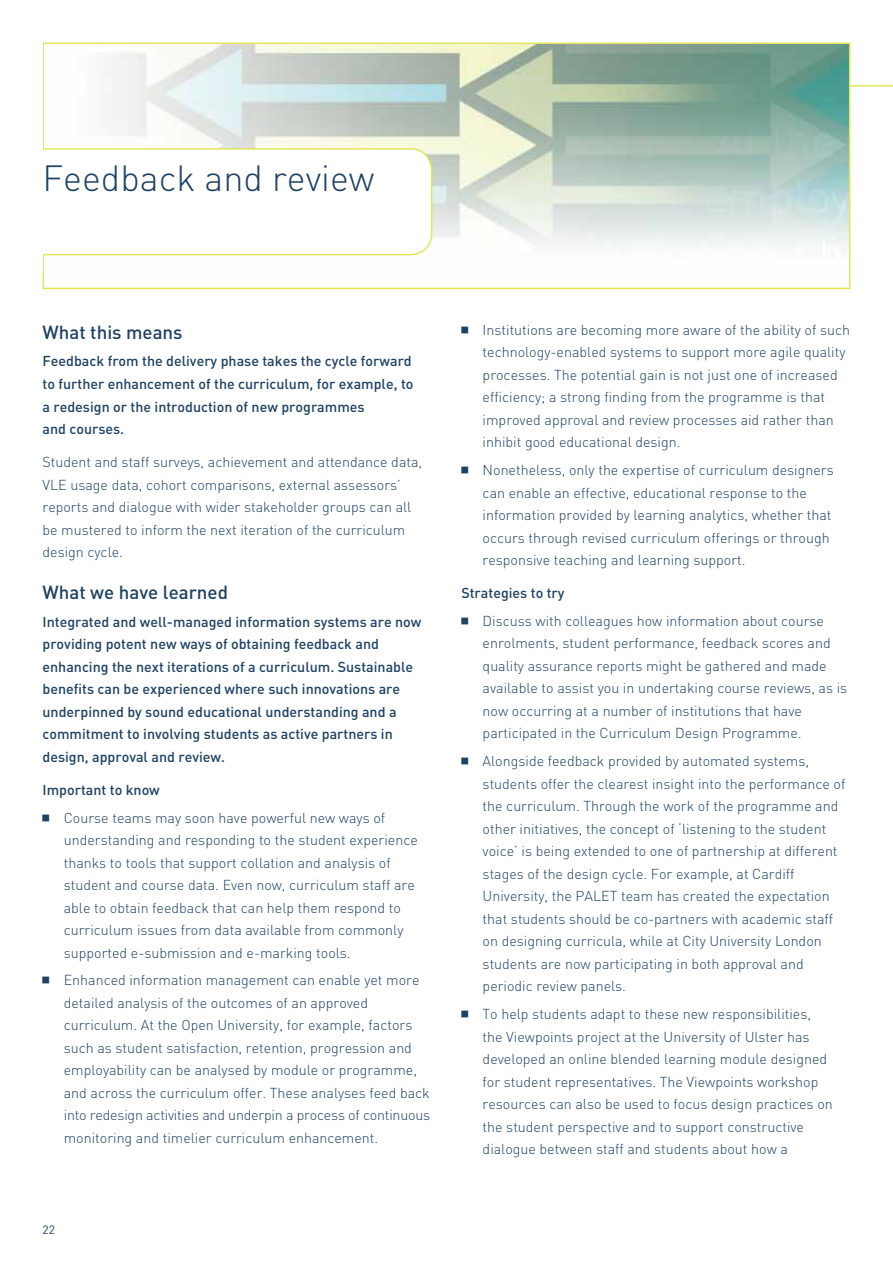
<style>
.page{position:relative;width:893px;height:1263px;background:#fff}
.page>*{position:absolute;margin:0;border:0;box-sizing:border-box;transform-origin:0 0}
.t1{font:300 36px "JISC";color:#1e4164}
.t2{font:500 18.75px "JISC";color:#1e4164}
.t3{font:300 14.25px/22.5px "JISC";color:#1e4164}
.t4{font:500 14.25px/22.5px "JISC";color:#1e4164}
.t5{font:12px "JISC";color:#1e4164}
</style>
<div class="page">
<svg style="left:850px;top:84px;width:43px;height:110px"></svg>
<img style="left:46px;top:46px;width:801px;height:210px">
<div style="left:43px;top:43px;width:807px;height:246px;border:2px solid #e3e65b"></div>
<div style="left:22px;top:149px;width:410px;height:106px;background:#fff;border-radius:21px"></div>
<div style="left:21px;top:148px;width:411px;height:107px;border:2px solid #e3e65b;border-radius:21px"></div>
<div style="left:0;top:43px;width:43px;height:230px;background:#fff"></div>
<h1 class="t1" style="left:43px;top:155px;width:333px">Feedback and review</h1>
<h2 class="t2" style="left:43px;top:320px;width:142px">What this means</h2>
<p class="t4" style="left:43px;top:350px;width:373px">Feedback from the delivery phase takes the cycle forward to further enhancement of the curriculum, for example, to a redesign or the introduction of new programmes<br>and courses.</p>
<p class="t3" style="left:43px;top:451px;width:381px">Student and staff surveys, achievement and attendance data, VLE usage data, cohort comparisons, external assessors’ reports and dialogue with wider stakeholder groups can all be mustered to inform the next iteration of the curriculum design cycle.</p>
<h2 class="t2" style="left:43px;top:580px;width:187px">What we have learned</h2>
<p class="t4" style="left:43px;top:610px;width:380px">Integrated and well-managed information systems are now providing potent new ways of obtaining feedback and enhancing the next iterations of a curriculum. Sustainable benefits can be experienced where such innovations are underpinned by sound educational understanding and a commitment to involving students as active partners in design, approval and review.</p>
<p class="t4" style="left:43px;top:778px;width:119px">Important to know</p>
<p class="t3" style="left:64px;top:806px;width:356px">Course teams may soon have powerful new ways of understanding and responding to the student experience thanks to tools that support collation and analysis of student and course data. Even now, curriculum staff are able to obtain feedback that can help them respond to curriculum issues from data available from commonly supported e-submission and e-marking tools.</p>
<p class="t3" style="left:64px;top:969px;width:368px">Enhanced information management can enable yet more detailed analysis of the outcomes of an approved curriculum. At the Open University, for example, factors such as student satisfaction, retention, progression and employability can be analysed by module or programme, and across the curriculum offer. These analyses feed back into redesign activities and underpin a process of continuous monitoring and timelier curriculum enhancement.</p>
<p class="t5" style="left:43px;top:1223px;width:14px">22</p>
<p class="t3" style="left:483px;top:318px;width:369px">Institutions are becoming more aware of the ability of such technology-enabled systems to support more agile quality processes. The potential gain is not just one of increased efficiency; a strong finding from the programme is that improved approval and review processes aid rather than inhibit good educational design.</p>
<p class="t3" style="left:483px;top:458px;width:353px">Nonetheless, only the expertise of curriculum designers can enable an effective, educational response to the information provided by learning analytics, whether that occurs through revised curriculum offerings or through responsive teaching and learning support.</p>
<p class="t4" style="left:461px;top:581px;width:105px">Strategies to try</p>
<p class="t3" style="left:483px;top:609px;width:366px">Discuss with colleagues how information about course enrolments, student performance, feedback scores and quality assurance reports might be gathered and made available to assist you in undertaking course reviews, as is now occurring at a number of institutions that have participated in the Curriculum Design Programme.</p>
<p class="t3" style="left:483px;top:750px;width:364px">Alongside feedback provided by automated systems, students offer the clearest insight into the performance of the curriculum. Through the work of the programme and other initiatives, the concept of ‘listening to the student voice’ is being extended to one of partnership at different stages of the design cycle. For example, at Cardiff University, the PALET team has created the expectation that students should be co-partners with academic staff on designing curricula, while at City University London students are now participating in both approval and periodic review panels.</p>
<p class="t3" style="left:483px;top:1002px;width:352px">To help students adapt to these new responsibilities, the Viewpoints project at the University of Ulster has developed an online blended learning module designed for student representatives. The Viewpoints workshop resources can also be used to focus design practices on the student perspective and to support constructive dialogue between staff and students about how a</p>
</div>
